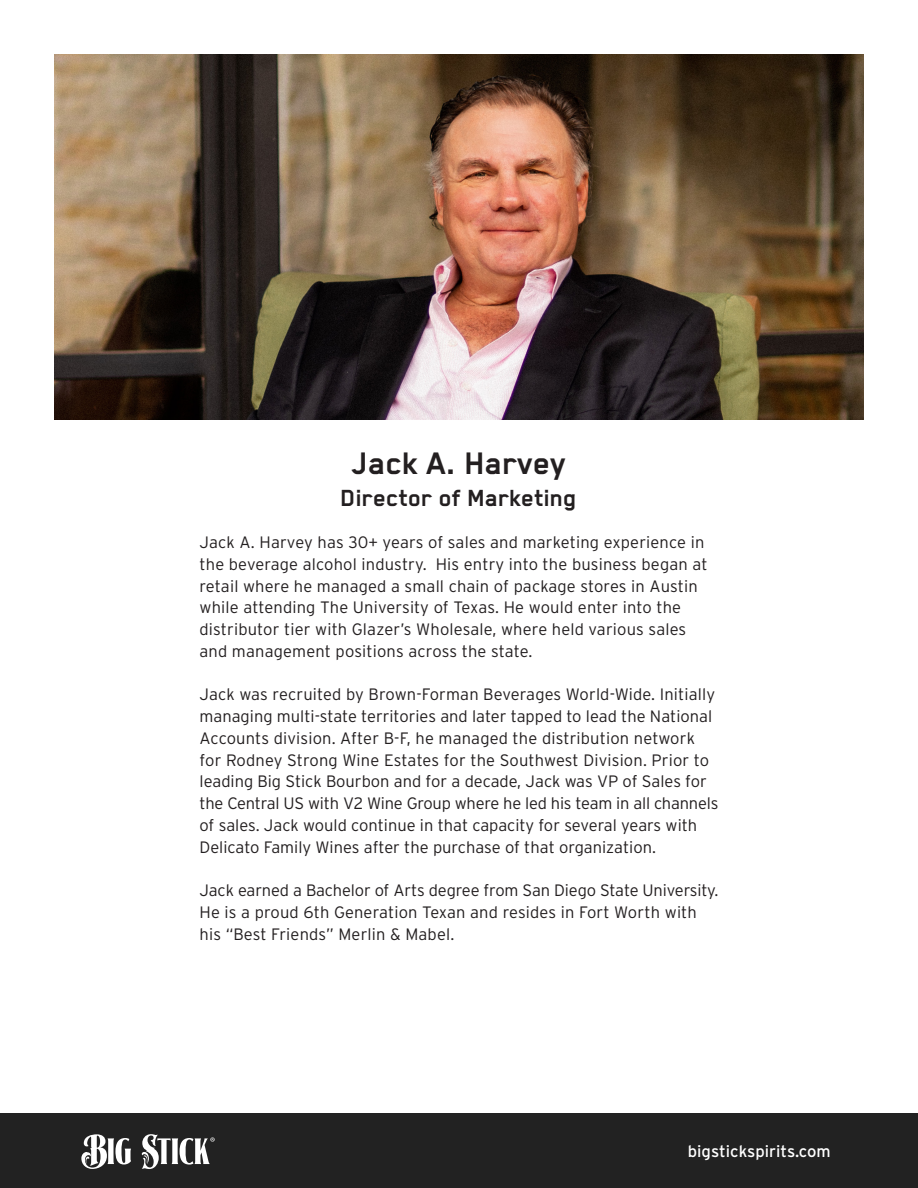
<style>
.page{position:relative;width:918px;height:1188px;background:#fff}
.page>*{position:absolute;margin:0;border:0;box-sizing:border-box;transform-origin:0 0}
.t1{font:700 36px "Blender Pro";color:#231f20}
.t2{font:700 27px "Blender Pro";color:#231f20}
.t3{font:300 16.5px/21.8px "Interstate";color:#231f20}
.t4{font:16.5px "Interstate";color:#fff}
</style>
<div class="page">
<div style="left:0;top:1114px;width:918px;height:74px;background:#222"></div>
<img style="left:54px;top:54px;width:810px;height:365px">
<svg style="left:81px;top:1134px;width:50px;height:35px"></svg>
<svg style="left:142px;top:1134px;width:73px;height:35px"></svg>
<p class="t1" style="left:352px;top:443px;width:216px">Jack A. Harvey</p>
<p class="t2" style="left:341px;top:483px;width:238px">Director of Marketing</p>
<p class="t3" style="left:200px;top:531px;width:510px">Jack A. Harvey has 30+ years of sales and marketing experience in the beverage alcohol industry. His entry into the business began at retail where he managed a small chain of package stores in Austin while attending The University of Texas. He would enter into the distributor tier with Glazer’s Wholesale, where held various sales and management positions across the state.</p>
<p class="t3" style="left:200px;top:684px;width:520px">Jack was recruited by Brown-Forman Beverages World-Wide. Initially managing multi-state territories and later tapped to lead the National Accounts division. After B-F, he managed the distribution network for Rodney Strong Wine Estates for the Southwest Division. Prior to leading Big Stick Bourbon and for a decade, Jack was VP of Sales for the Central US with V2 Wine Group where he led his team in all channels of sales. Jack would continue in that capacity for several years with Delicato Family Wines after the purchase of that organization.</p>
<p class="t3" style="left:200px;top:879px;width:520px">Jack earned a Bachelor of Arts degree from San Diego State University.<br>He is a proud 6th Generation Texan and resides in Fort Worth with his “Best Friends” Merlin &amp; Mabel.</p>
<p class="t4" style="left:688px;top:1142px;width:144px">bigstickspirits.com</p>
</div>
